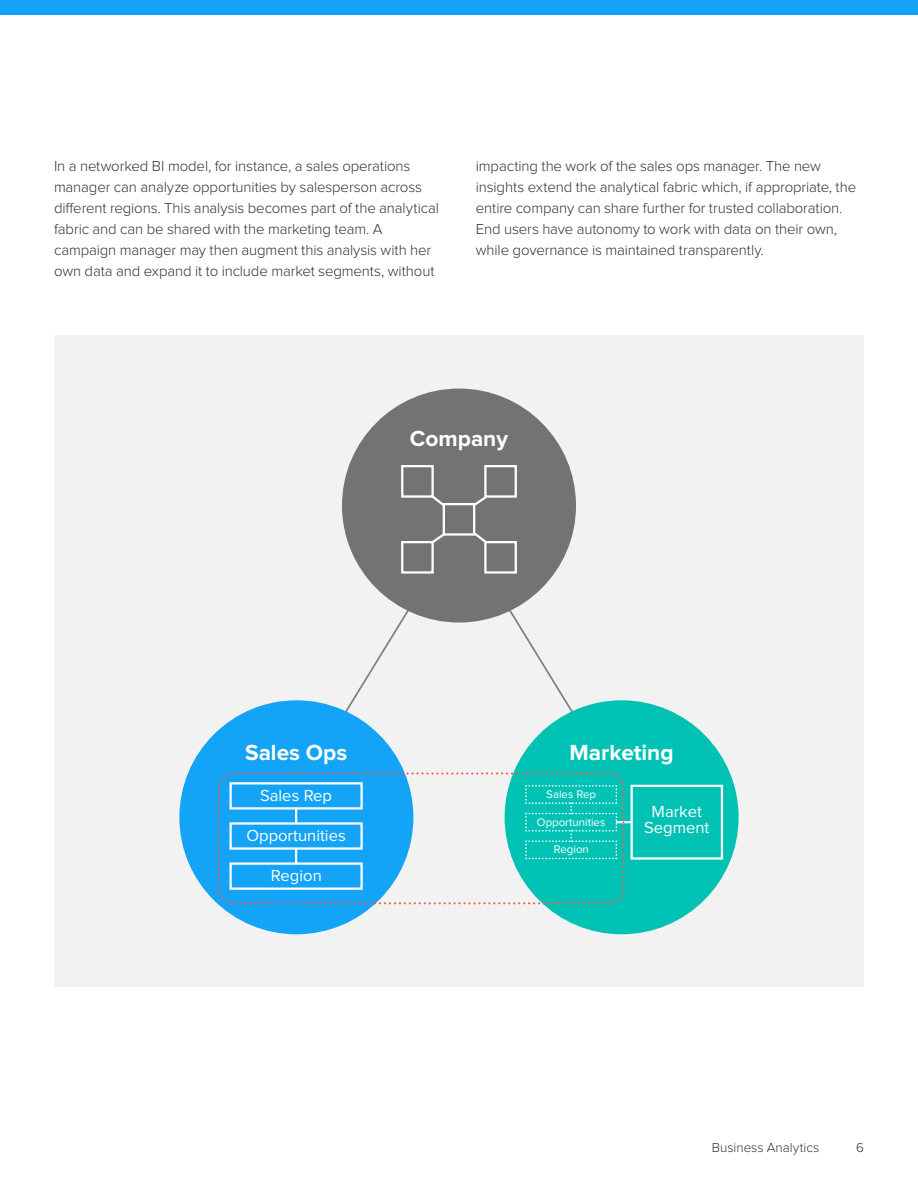
<style>
.page{position:relative;width:918px;height:1188px;background:#fff}
.page>*{position:absolute;margin:0;border:0;box-sizing:border-box;transform-origin:0 0}
.t1{font:700 22.65px "Proxima Nova";color:#fff}
.t2{font:16.65px/15.5px "Proxima Nova";color:#fff;text-align:center}
.t3{font:300 15px/21px "Proxima Nova";letter-spacing:-.01em;color:#333}
.t4{font:300 13.5px "Proxima Nova";color:#333}
.t5{font:11.4px "Proxima Nova";color:#fff}
</style>
<div class="page">
<div style="left:0;top:0;width:918px;height:14px;background:#13a3f7"></div>
<div style="left:54px;top:336px;width:810px;height:651px;background:#f2f2f2"></div>
<svg style="left:307px;top:525px;width:304px;height:297px"></svg>
<div style="left:342px;top:389px;width:234px;height:234px;background:#737373;border-radius:50%"></div>
<div style="left:179px;top:700px;width:234px;height:234px;background:#13a3f7;border-radius:50%"></div>
<div style="left:505px;top:700px;width:234px;height:234px;background:#00c2b4;border-radius:50%"></div>
<div style="left:443px;top:503px;width:32px;height:33px;border:2px solid #fff"></div>
<div style="left:484px;top:465px;width:33px;height:33px;border:2px solid #fff"></div>
<div style="left:401px;top:465px;width:33px;height:33px;border:2px solid #fff"></div>
<div style="left:484px;top:541px;width:33px;height:33px;border:2px solid #fff"></div>
<div style="left:401px;top:541px;width:33px;height:33px;border:2px solid #fff"></div>
<svg style="left:429px;top:493px;width:18px;height:15px"></svg>
<svg style="left:429px;top:531px;width:18px;height:14px"></svg>
<svg style="left:472px;top:531px;width:17px;height:15px"></svg>
<svg style="left:472px;top:494px;width:17px;height:14px"></svg>
<div style="left:229px;top:782px;width:134px;height:28px;border:2px solid #fff"></div>
<div style="left:229px;top:822px;width:134px;height:28px;border:2px solid #fff"></div>
<div style="left:229px;top:862px;width:134px;height:28px;border:2px solid #fff"></div>
<svg style="left:295px;top:808px;width:2px;height:15px"></svg>
<svg style="left:295px;top:849px;width:2px;height:15px"></svg>
<div style="left:630px;top:785px;width:93px;height:75px;border:2px solid #fff"></div>
<svg style="left:525px;top:784px;width:107px;height:76px"></svg>
<div style="left:218px;top:772px;width:406px;height:132px;border:2px dashed #ff574d;border-radius:15px"></div>
<p class="t3" style="left:54px;top:156px;width:386px">In a networked BI model, for instance, a sales operations manager can analyze opportunities by salesperson across different regions. This analysis becomes part of the analytical fabric and can be shared with the marketing team. A campaign manager may then augment this analysis with her own data and expand it to include market segments, without</p>
<p class="t3" style="left:476px;top:156px;width:382px">impacting the work of the sales ops manager. The new insights extend the analytical fabric which, if appropriate, the entire company can share further for trusted collaboration.<br>End users have autonomy to work with data on their own, while governance is maintained transparently.</p>
<h1 class="t1" style="left:410px;top:428px;width:100px">Company</h1>
<h1 class="t1" style="left:245px;top:742px;width:104px">Sales Ops</h1>
<h1 class="t1" style="left:570px;top:742px;width:106px">Marketing</h1>
<p class="t5" style="left:546px;top:789px;width:51px">Sales Rep</p>
<p class="t5" style="left:537px;top:817px;width:70px">Opportunities</p>
<p class="t5" style="left:554px;top:844px;width:37px">Region</p>
<p class="t2" style="left:260px;top:788px;width:74px">Sales Rep</p>
<p class="t2" style="left:246px;top:829px;width:101px">Opportunities</p>
<p class="t2" style="left:271px;top:869px;width:52px">Region</p>
<p class="t2" style="left:644px;top:805px;width:67px">Market<br>Segment</p>
<p class="t4" style="left:712px;top:1141px;width:109px">Business Analytics</p>
<p class="t4" style="left:856px;top:1141px;width:9px">6</p>
</div>
